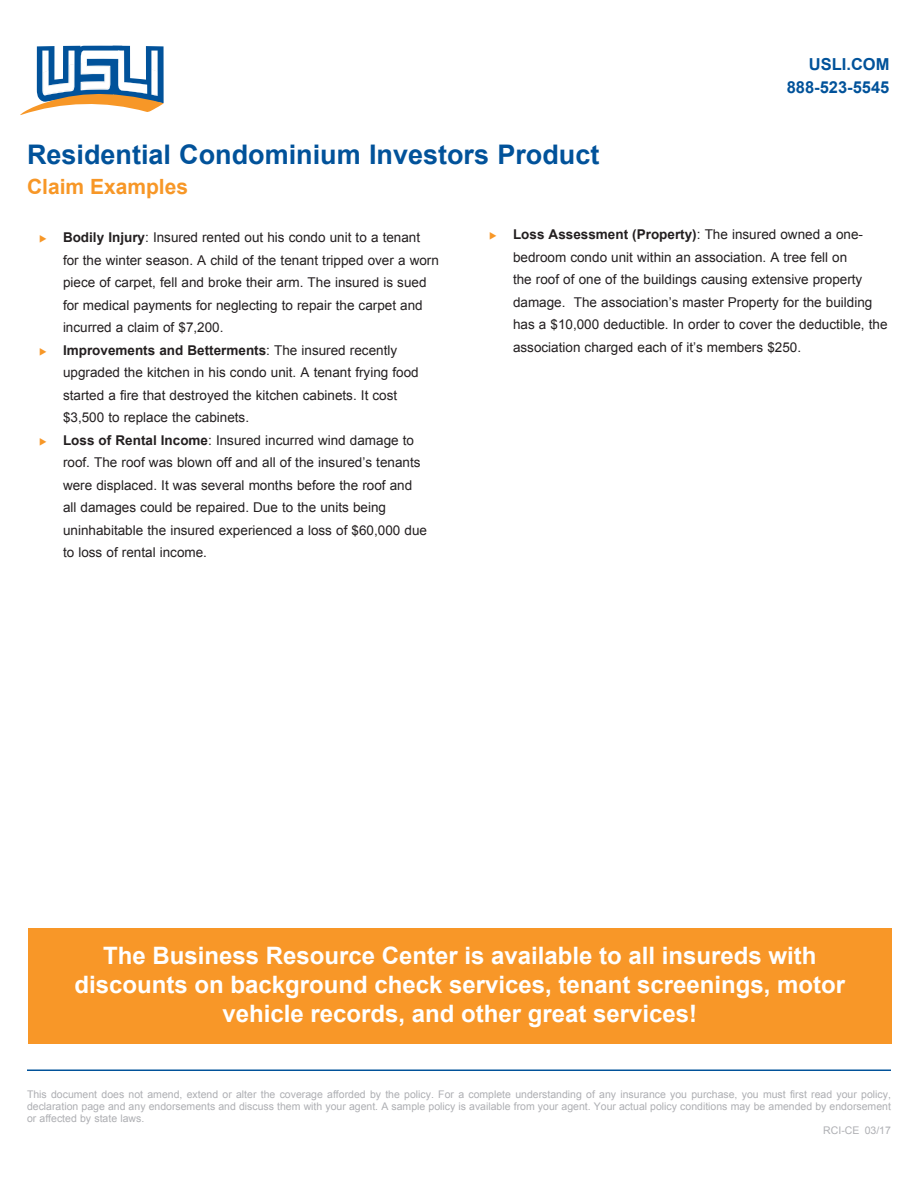
<style>
.page{position:relative;width:918px;height:1188px;background:#fff}
.page>*{position:absolute;margin:0;border:0;box-sizing:border-box;transform-origin:0 0}
.title_less_space_bel{font:700 27px "Arial";color:#01529a}
.quote_box{font:700 24px/28.8px "Arial";color:#fff;text-align:center}
.subtitle{font:700 21px "Arial";color:#f79727}
.t1{font:700 16.5px/22.5px "Arial";color:#01529a;text-align:right}
.bullet_list_1_-_oran{font:13.5px/22.5px "Arial";color:#231f20}
.footer{font:10.5px/12px "Arial";color:#aeafb3;text-align:justify}
.s1{color:#f79727}
.s2{font-weight:700}
</style>
<div class="page">
<svg style="left:20px;top:46px;width:144px;height:69px"></svg>
<hr style="left:27px;top:1070px;width:864px;height:1px;background:#01529a">
<div style="left:28px;top:929px;width:864px;height:115px;background:#f89728"></div>
<p class="title_less_space_bel" style="left:27px;top:136px;width:574px">Residential Condominium Investors Product</p>
<p class="subtitle" style="left:27px;top:172px;width:163px">Claim Examples</p>
<p class="t1" style="left:787px;top:54px;width:104px">USLI.COM<br>888-523-5545</p>
<p class="bullet_list_1_-_oran" style="left:63px;top:226px;width:377px;text-indent:-24px"><span class="s1">◆</span> <span class="s2">Bodily Injury</span>: Insured rented out his condo unit to a tenant for the winter season. A child of the tenant tripped over a worn piece of carpet, fell and broke their arm. The insured is sued for medical payments for neglecting to repair the carpet and incurred a claim of $7,200.</p>
<p class="bullet_list_1_-_oran" style="left:63px;top:339px;width:357px;text-indent:-24px"><span class="s1">◆</span> <span class="s2">Improvements and Betterments</span>: The insured recently upgraded the kitchen in his condo unit. A tenant frying food started a fire that destroyed the kitchen cabinets. It cost $3,500 to replace the cabinets.</p>
<p class="bullet_list_1_-_oran" style="left:63px;top:429px;width:366px;text-indent:-24px"><span class="s1">◆</span> <span class="s2">Loss of Rental Income</span>: Insured incurred wind damage to roof. The roof was blown off and all of the insured’s tenants were displaced. It was several months before the roof and all damages could be repaired. Due to the units being uninhabitable the insured experienced a loss of $60,000 due to loss of rental income.</p>
<p class="bullet_list_1_-_oran" style="left:513px;top:223px;width:376px;text-indent:-24px"><span class="s1">◆</span> <span class="s2">Loss Assessment (Property)</span>: The insured owned a one&shy;bedroom condo unit within an association. A tree fell on<br>the roof of one of the buildings causing extensive property damage. The association’s master Property for the building has a $10,000 deductible. In order to cover the deductible, the association charged each of it’s members $250.</p>
<p class="quote_box" style="left:74px;top:942px;width:772px">The Business Resource Center is available to all insureds with discounts on background check services, tenant screenings, motor vehicle records, and other great services!</p>
<p class="footer" style="left:27px;top:1088px;width:866px">This document does not amend, extend or alter the coverage afforded by the policy. For a complete understanding of any insurance you purchase, you must first read your policy, declaration page and any endorsements and discuss them with your agent. A sample policy is available from your agent. Your actual policy conditions may be amended by endorsement or affected by state laws.</p>
<p class="footer" style="left:823px;top:1124px;width:69px">RCI-CE 03/17</p>
</div>
